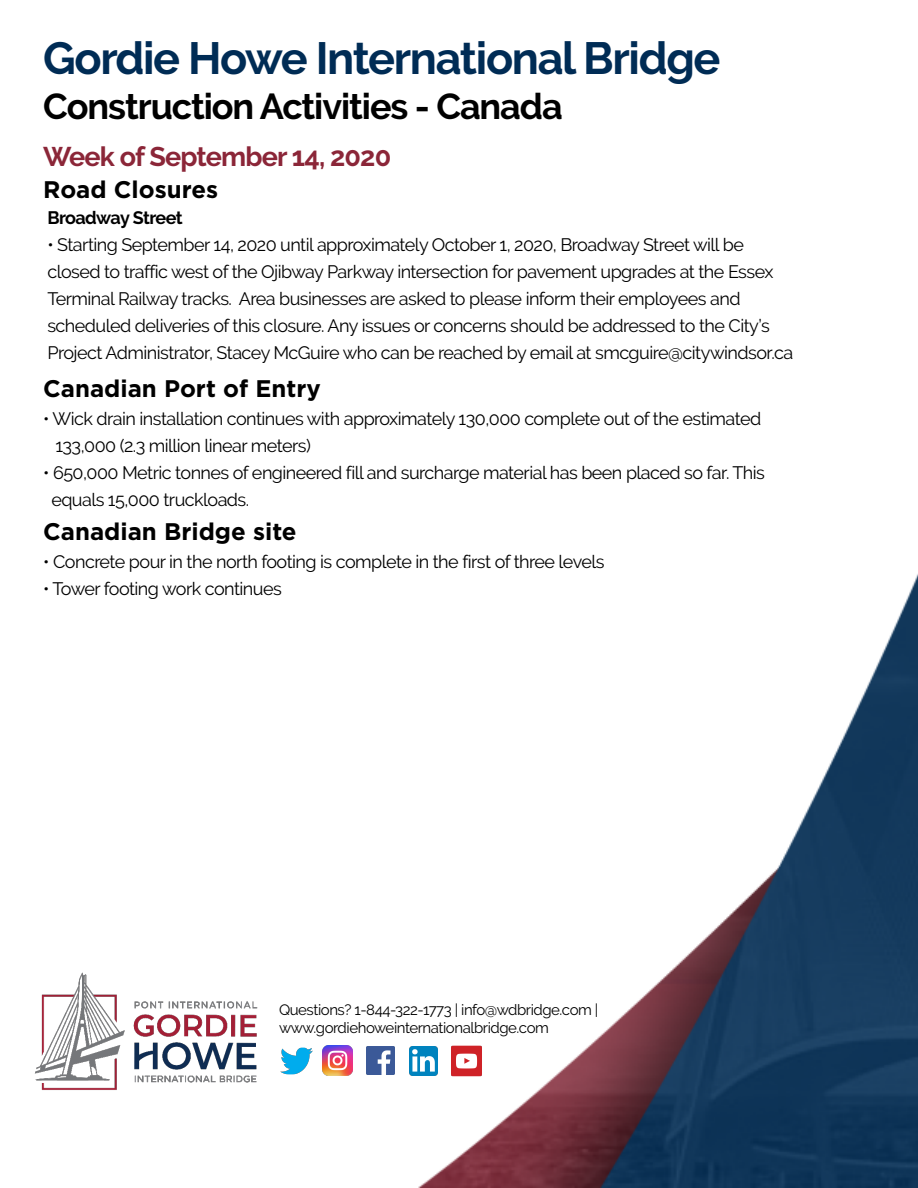
<style>
.page{position:relative;width:918px;height:1188px;background:#fff}
.page>*{position:absolute;margin:0;border:0;box-sizing:border-box;transform-origin:0 0}
.t1{font:700 45px "Raleway";letter-spacing:-.03em;color:#002c55}
.t2{font:700 36px "Raleway";letter-spacing:-.03em;color:#000}
.t3{font:700 27px "Raleway";letter-spacing:-.03em;color:#8b2638}
.t4{font:700 24px "Gotham";color:#000}
.t5{font:18px/27px "Raleway";letter-spacing:-.03em;color:#000}
.t6{font:700 18px "Raleway";letter-spacing:-.03em;color:#000}
.t7{font:15px/18px "Raleway";letter-spacing:-.03em;color:#000}
</style>
<div class="page">
<img style="left:325px;top:574px;width:593px;height:613px">
<img style="left:280px;top:1047px;width:33px;height:28px">
<img style="left:367px;top:1047px;width:28px;height:28px">
<img style="left:409px;top:1046px;width:29px;height:29px">
<img style="left:450px;top:1045px;width:32px;height:32px">
<img style="left:322px;top:1046px;width:30px;height:30px">
<img style="left:34px;top:972px;width:224px;height:118px">
<h1 class="t1" style="left:43px;top:32px;width:679px">Gordie Howe International Bridge</h1>
<h2 class="t2" style="left:43px;top:85px;width:521px">Construction Activities - Canada</h2>
<h3 class="t3" style="left:43px;top:141px;width:350px">Week of September 14, 2020</h3>
<h3 class="t4" style="left:43px;top:176px;width:176px">Road Closures</h3>
<p class="t6" style="left:47px;top:207px;width:137px">Broadway Street</p>
<p class="t5" style="left:47px;top:231px;width:748px">• Starting September 14, 2020 until approximately October 1, 2020, Broadway Street will be closed to traffic west of the Ojibway Parkway intersection for pavement upgrades at the Essex Terminal Railway tracks. Area businesses are asked to please inform their employees and scheduled deliveries of this closure. Any issues or concerns should be addressed to the City’s Project Administrator, Stacey McGuire who can be reached by email at smcguire@citywindsor.ca</p>
<h3 class="t4" style="left:43px;top:374px;width:279px">Canadian Port of Entry</h3>
<p class="t5" style="left:55px;top:406px;width:707px;text-indent:-12px">• Wick drain installation continues with approximately 130,000 complete out of the estimated<br>133,000 (2.3 million linear meters)</p>
<p class="t5" style="left:51px;top:460px;width:715px;text-indent:-8px">• 650,000 Metric tonnes of engineered fill and surcharge material has been placed so far. This equals 15,000 truckloads.</p>
<h3 class="t4" style="left:43px;top:517px;width:255px">Canadian Bridge site</h3>
<p class="t5" style="left:43px;top:549px;width:563px">• Concrete pour in the north footing is complete in the first of three levels</p>
<p class="t5" style="left:43px;top:576px;width:240px">• Tower footing work continues</p>
<p class="t7" style="left:279px;top:1001px;width:321px">Questions? 1-844-322-1773 | info@wdbridge.com | www.gordiehoweinternationalbridge.com</p>
</div>
